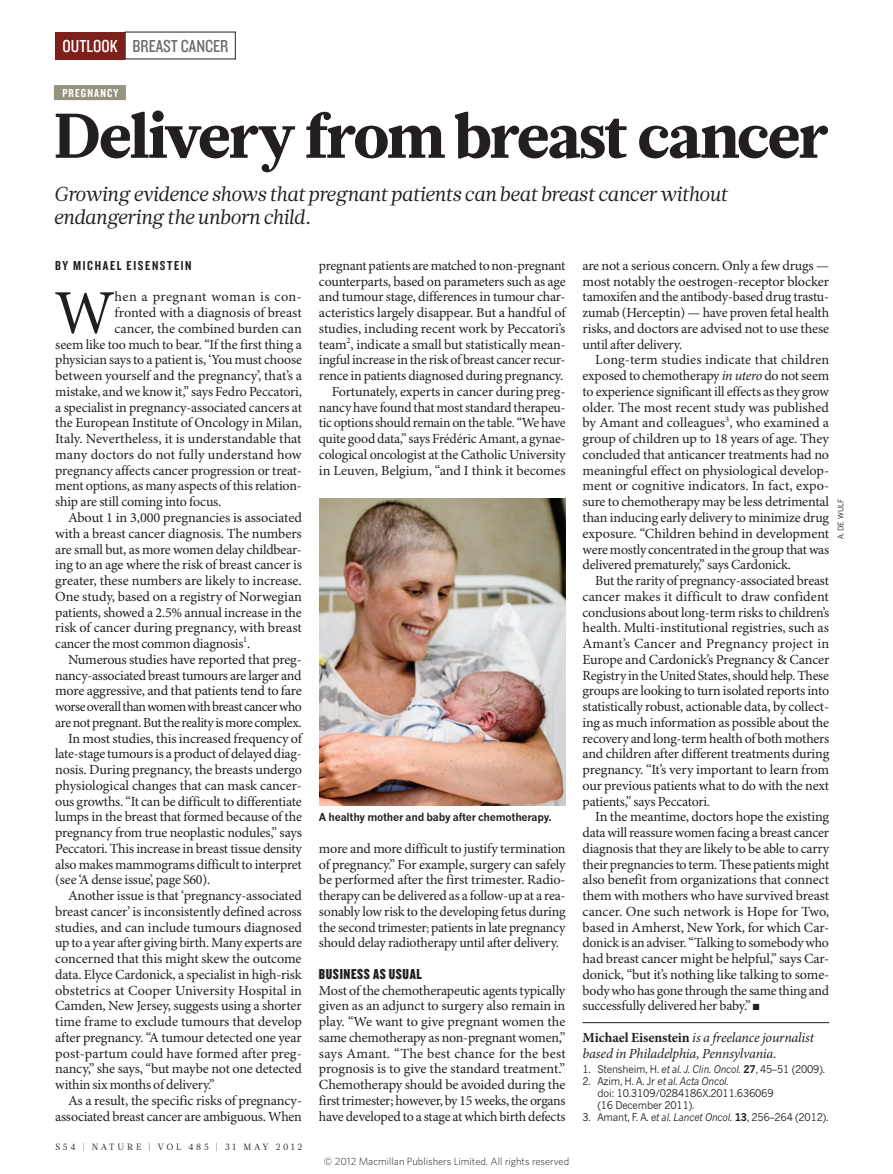
<style>
.page{position:relative;width:893px;height:1174px;background:#fff}
.page>*{position:absolute;margin:0;border:0;box-sizing:border-box;transform-origin:0 0}
.OUTLOOK_HEAD_42{font:900 63px "Glosa Math";letter-spacing:-.03em;color:#231f20}
.BODY_DROP_CAP{font:62.4px "Minion Pro";color:#231f20}
.OUTLOOK_INTRO{font:italic 20.25px/23.7px "Glosa Math";color:#231f20}
.t1{font:18px "Knockout 29 Junior Ltweight";color:#6c6d70}
.t2{font:18px "Knockout 29 Junior Ltweight";color:#fff}
.CROSSHEAD{font:15px "Knockout 69 Full Liteweight";letter-spacing:.04em;color:#231f20}
.BODY_INDENT{font:13.95px/15.8px "Minion Pro";letter-spacing:-.015em;color:#231f20;text-align:justify}
.BODY_1ST_PARA{font:13.95px/15.8px "Minion Pro";letter-spacing:-.015em;color:#231f20;text-align:justify}
.BODY_DROP_CAP-2{font:13.95px "Minion Pro";letter-spacing:-.01em;color:#231f20}
.AUTHOR_DETAILS{font:italic 13.95px/15.8px "Minion Pro";letter-spacing:-.01em;color:#231f20}
.BODY_DROP_CAP-3{font:13.95px "Minion Pro";letter-spacing:.025em;color:#231f20}
.AUTHOR_BYLINE{font:13.5px "Knockout 49 Liteweight";letter-spacing:.12em;color:#231f20}
.SUBJECT_STRAP{font:12px "Knockout 49 Liteweight";letter-spacing:.1em;color:#fff}
.PIC_CAPTION{font:700 10.8px "News Gothic MTOT";letter-spacing:-.02em;color:#231f20}
.REFS{font:10.5px/12px "News Gothic MTOT";letter-spacing:-.015em;color:#231f20;scale:.95 1}
.t3{font:300 10.5px "Whitney";color:#231f20}
.t4{font:9px "Glosa Math";letter-spacing:.3em;color:#231f20}
.PIC_CREDIT{font:7.5px "News Gothic MTOT";color:#231f20}
.s1{font-size:12px}
.s2{font-style:italic}
.s3{font-weight:700;font-style:normal}
.s4{font-weight:700}
</style>
<div class="page">
<div style="left:55px;top:32px;width:70px;height:27px;background:#7e2019"></div>
<hr style="left:583px;top:1022px;width:246px;height:1px;background:#231f20">
<div style="left:54px;top:85px;width:72px;height:15px;background:#95937f"></div>
<img style="left:319px;top:499px;width:247px;height:306px">
<p class="t2" style="left:63px;top:34px;width:57px">OUTLOOK</p>
<p class="t1" style="left:133px;top:34px;width:97px">BREAST CANCER</p>
<p class="SUBJECT_STRAP" style="left:62px;top:85px;width:58px">PREGNANCY</p>
<p class="OUTLOOK_HEAD_42" style="left:54px;top:94px;width:776px">Delivery from breast cancer</p>
<p class="OUTLOOK_INTRO" style="left:54px;top:182px;width:675px">Growing evidence shows that pregnant patients can beat breast cancer without endangering the unborn child.</p>
<p class="AUTHOR_BYLINE" style="left:55px;top:257px;width:138px">BY MICHAEL EISENSTEIN</p>
<p class="BODY_DROP_CAP" style="left:54px;top:276px;width:62px">W</p>
<p class="BODY_DROP_CAP-3" style="left:115px;top:288px;width:189px">hen a pregnant woman is con-</p>
<p class="BODY_DROP_CAP-2" style="left:115px;top:304px;width:189px">fronted with a diagnosis of breast</p>
<p class="BODY_DROP_CAP-2" style="left:115px;top:320px;width:189px">cancer, the combined burden can</p>
<p class="BODY_DROP_CAP-2" style="left:55px;top:336px;width:248px">seem like too much to bear. “If the first thing a</p>
<p class="BODY_DROP_CAP-2" style="left:55px;top:351px;width:248px">physician says to a patient is, ‘You must choose</p>
<p class="BODY_DROP_CAP-2" style="left:55px;top:367px;width:248px">between yourself and the pregnancy’, that’s a</p>
<p class="BODY_DROP_CAP-2" style="left:55px;top:383px;width:248px">mistake, and we know it,” says Fedro Peccatori,</p>
<p class="BODY_DROP_CAP-2" style="left:55px;top:399px;width:248px">a specialist in pregnancy-associated cancers at</p>
<p class="BODY_DROP_CAP-2" style="left:55px;top:414px;width:248px">the European Institute of Oncology in Milan,</p>
<p class="BODY_DROP_CAP-2" style="left:55px;top:430px;width:248px">Italy. Nevertheless, it is understandable that</p>
<p class="BODY_DROP_CAP-2" style="left:55px;top:446px;width:248px">many doctors do not fully understand how</p>
<p class="BODY_DROP_CAP-2" style="left:55px;top:462px;width:248px">pregnancy affects cancer progression or treat-</p>
<p class="BODY_DROP_CAP-2" style="left:55px;top:477px;width:248px">ment options, as many aspects of this relation-</p>
<p class="BODY_DROP_CAP-2" style="left:55px;top:493px;width:168px">ship are still coming into focus.</p>
<p class="BODY_INDENT" style="left:55px;top:510px;width:248px;text-indent:13px">About 1 in 3,000 pregnancies is associated with a breast cancer diagnosis. The numbers are small but, as more women delay childbear&shy;ing to an age where the risk of breast cancer is greater, these numbers are likely to increase.<br>One study, based on a registry of Norwegian patients, showed a 2.5% annual increase in the risk of cancer during pregnancy, with breast cancer the most common diagnosis<sup>1</sup>.</p>
<p class="BODY_INDENT" style="left:55px;top:652px;width:248px;text-indent:13px">Numerous studies have reported that preg&shy;nancy-associated breast tumours are larger and more aggressive, and that patients tend to fare worse overall than women with breast cancer who are not pregnant. But the reality is more complex.</p>
<p class="BODY_INDENT" style="left:55px;top:731px;width:248px;text-indent:13px">In most studies, this increased frequency of late-stage tumours is a product of delayed diag&shy;nosis. During pregnancy, the breasts undergo physiological changes that can mask cancer&shy;ous growths. “It can be difficult to differentiate lumps in the breast that formed because of the pregnancy from true neoplastic nodules,” says Peccatori. This increase in breast tissue density also makes mammograms difficult to interpret (see ‘A dense issue’, page S60).</p>
<p class="BODY_INDENT" style="left:55px;top:888px;width:248px;text-indent:13px">Another issue is that ‘pregnancy-associated breast cancer’ is inconsistently defined across studies, and can include tumours diagnosed up to a year after giving birth. Many experts are concerned that this might skew the outcome data. Elyce Cardonick, a specialist in high-risk obstetrics at Cooper University Hospital in Camden, New Jersey, suggests using a shorter time frame to exclude tumours that develop after pregnancy. “A tumour detected one year post-partum could have formed after preg&shy;nancy,” she says, “but maybe not one detected within six months of delivery.”</p>
<p class="BODY_INDENT" style="left:55px;top:1093px;width:248px;text-align:right">As a result, the specific risks of pregnancy&shy;associated breast cancer are ambiguous. When</p>
<p class="t4" style="left:55px;top:1141px;width:248px">S54 | NATURE | VOL 485 | 31 MAY 2012</p>
<p class="BODY_INDENT" style="left:319px;top:258px;width:248px">pregnant patients are matched to non-pregnant counterparts, based on parameters such as age and tumour stage, differences in tumour char&shy;acteristics largely disappear. But a handful of studies, including recent work by Peccatori’s team<sup>2</sup>, indicate a small but statistically mean&shy;ingful increase in the risk of breast cancer recur&shy;rence in patients diagnosed during pregnancy.</p>
<p class="BODY_INDENT" style="left:319px;top:384px;width:248px;text-indent:13px">Fortunately, experts in cancer during preg&shy;nancy have found that most standard therapeu&shy;tic options should remain on the table. “We have quite good data,” says Frédéric Amant, a gynae&shy;cological oncologist at the Catholic University in Leuven, Belgium, “and I think it becomes</p>
<p class="PIC_CAPTION" style="left:319px;top:810px;width:234px">A healthy mother and baby after chemotherapy.</p>
<p class="BODY_INDENT" style="left:319px;top:841px;width:248px">more and more difficult to justify termination of pregnancy.” For example, surgery can safely be performed after the first trimester. Radio&shy;therapy can be delivered as a follow-up at a rea&shy;sonably low risk to the developing fetus during the second trimester<span class="s1">;</span> patients in late pregnancy should delay radiotherapy until after delivery.</p>
<p class="CROSSHEAD" style="left:319px;top:964px;width:104px">BUSINESS AS USUAL</p>
<p class="BODY_1ST_PARA" style="left:319px;top:983px;width:248px">Most of the chemotherapeutic agents typically given as an adjunct to surgery also remain in play. “We want to give pregnant women the same chemotherapy as non-pregnant women,” says Amant. “The best chance for the best prognosis is to give the standard treatment.” Chemotherapy should be avoided during the first trimester; however, by 15 weeks, the organs have developed to a stage at which birth defects</p>
<p class="t3" style="left:324px;top:1154px;width:247px">© 2012 Macmillan Publishers Limited. All rights reserved</p>
<p class="BODY_1ST_PARA" style="left:583px;top:258px;width:248px">are not a serious concern. Only a few drugs — most notably the oestrogen-receptor blocker tamoxifen and the antibody-based drug trastu&shy;zumab (Herceptin) — have proven fetal health risks, and doctors are advised not to use these until after delivery.</p>
<p class="BODY_INDENT" style="left:583px;top:353px;width:248px;text-indent:13px">Long-term studies indicate that children exposed to chemotherapy <span class="s2">in utero</span> do not seem to experience significant ill effects as they grow older. The most recent study was published by Amant and colleagues<sup>3</sup>, who examined a group of children up to 18 years of age. They concluded that anticancer treatments had no meaningful effect on physiological develop&shy;ment or cognitive indicators. In fact, expo&shy;sure to chemotherapy may be less detrimental than inducing early delivery to minimize drug exposure. “Children behind in development were mostly concentrated in the group that was delivered prematurely,” says Cardonick.</p>
<p class="BODY_INDENT" style="left:583px;top:573px;width:248px;text-indent:13px">But the rarity of pregnancy-associated breast cancer makes it difficult to draw confident conclusions about long-term risks to children’s health. Multi-institutional registries, such as Amant’s Cancer and Pregnancy project in Europe and Cardonick’s Pregnancy &amp; Cancer Registry in the United States, should help. These groups are looking to turn isolated reports into statistically robust, actionable data, by collect&shy;ing as much information as possible about the recovery and long-term health of both mothers and children after different treatments during pregnancy. “It’s very important to learn from our previous patients what to do with the next patients,” says Peccatori.</p>
<p class="BODY_INDENT" style="left:583px;top:809px;width:248px;text-indent:13px">In the meantime, doctors hope the existing data will reassure women facing a breast cancer diagnosis that they are likely to be able to carry their pregnancies to term. These patients might also benefit from organizations that connect them with mothers who have survived breast cancer. One such network is Hope for Two, based in Amherst, New York, for which Car&shy;donick is an adviser. “Talking to somebody who had breast cancer might be helpful,” says Car&shy;donick, “but it’s nothing like talking to some&shy;body who has gone through the same thing and successfully delivered her baby.” ■</p>
<p class="AUTHOR_DETAILS" style="left:583px;top:1030px;width:233px"><span class="s3">Michael Eisenstein</span> is a freelance journalist based in Philadelphia, Pennsylvania.</p>
<p class="REFS" style="left:583px;top:1063px;width:257px">1. Stensheim, H. <span class="s2">et al. J. Clin. Oncol.</span> <span class="s4">27</span>, 45–51 (2009).</p>
<p class="REFS" style="left:597px;top:1075px;width:187px;text-indent:-15px">2. Azim, H. A. Jr <span class="s2">et al. Acta Oncol.<br></span>doi: 10.3109/0284186X.2011.636069 (16 December 2011).</p>
<p class="REFS" style="left:583px;top:1111px;width:260px">3. Amant, F. A. <span class="s2">et al. Lancet Oncol.</span> <span class="s4">13</span>, 256–264 (2012).</p>
<p class="PIC_CREDIT" style="left:836px;top:539px;width:42px;rotate:-90deg">A. DE WULF</p>
</div>
